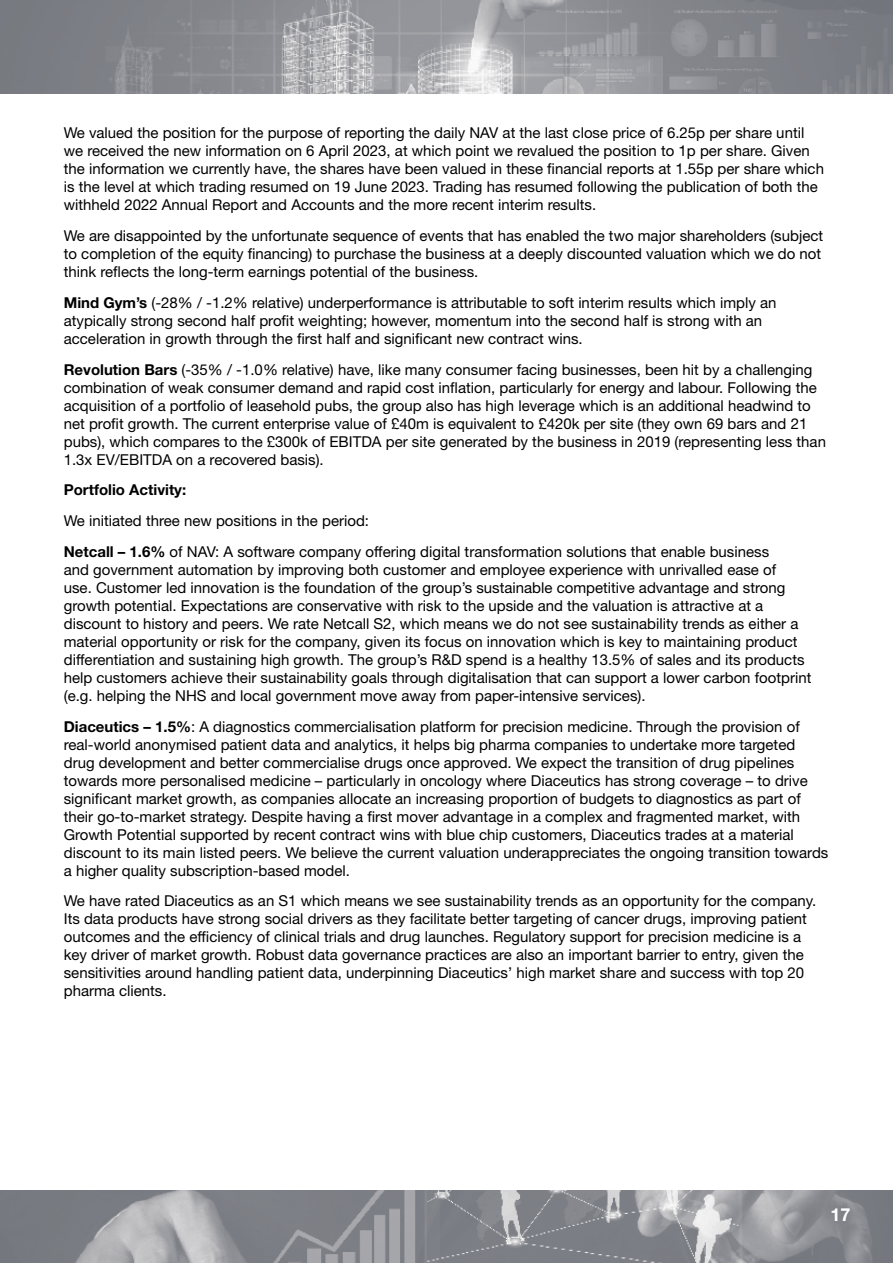
<style>
.page{position:relative;width:893px;height:1263px;background:#fff}
.page>*{position:absolute;margin:0;border:0;box-sizing:border-box;transform-origin:0 0}
.t1{font:700 18px "Helvetica Neue LT Std";color:#fff}
.t2{font:15px/18px "Helvetica Neue LT Std";color:#000}
.t3{font:700 15px "Helvetica Neue LT Std";color:#000}
.s1{font-weight:700}
</style>
<div class="page">
<img style="left:0;top:1191px;width:893px;height:72px">
<img style="left:0;top:0;width:893px;height:94px">
<p class="t2" style="left:64px;top:124px;width:762px">We valued the position for the purpose of reporting the daily NAV at the last close price of 6.25p per share until we received the new information on 6 April 2023, at which point we revalued the position to 1p per share. Given the information we currently have, the shares have been valued in these financial reports at 1.55p per share which is the level at which trading resumed on 19 June 2023. Trading has resumed following the publication of both the withheld 2022 Annual Report and Accounts and the more recent interim results.</p>
<p class="t2" style="left:64px;top:226px;width:761px">We are disappointed by the unfortunate sequence of events that has enabled the two major shareholders (subject to completion of the equity financing) to purchase the business at a deeply discounted valuation which we do not think reflects the long-term earnings potential of the business.</p>
<p class="t2" style="left:64px;top:293px;width:714px"><span class="s1">Mind Gym’s</span> (-28% / -1.2% relative) underperformance is attributable to soft interim results which imply an atypically strong second half profit weighting; however, momentum into the second half is strong with an acceleration in growth through the first half and significant new contract wins.</p>
<p class="t2" style="left:64px;top:360px;width:764px"><span class="s1">Revolution Bars</span> (-35% / -1.0% relative) have, like many consumer facing businesses, been hit by a challenging combination of weak consumer demand and rapid cost inflation, particularly for energy and labour. Following the acquisition of a portfolio of leasehold pubs, the group also has high leverage which is an additional headwind to net profit growth. The current enterprise value of £40m is equivalent to £420k per site (they own 69 bars and 21 pubs), which compares to the £300k of EBITDA per site generated by the business in 2019 (representing less than 1.3x EV/EBITDA on a recovered basis).</p>
<p class="t3" style="left:64px;top:481px;width:124px">Portfolio Activity:</p>
<p class="t2" style="left:64px;top:505px;width:707px;line-height:30.8px">We initiated three new positions in the period:<br><span class="s1">Netcall – 1.6%</span> of NAV: A software company offering digital transformation solutions that enable business</p>
<p class="t2" style="left:64px;top:560px;width:749px">and government automation by improving both customer and employee experience with unrivalled ease of<br>use. Customer led innovation is the foundation of the group’s sustainable competitive advantage and strong growth potential. Expectations are conservative with risk to the upside and the valuation is attractive at a discount to history and peers. We rate Netcall S2, which means we do not see sustainability trends as either a material opportunity or risk for the company, given its focus on innovation which is key to maintaining product differentiation and sustaining high growth. The group’s R&amp;D spend is a healthy 13.5% of sales and its products help customers achieve their sustainability goals through digitalisation that can support a lower carbon footprint (e.g. helping the NHS and local government move away from paper-intensive services).</p>
<p class="t2" style="left:64px;top:717px;width:766px"><span class="s1">Diaceutics – 1.5%</span>: A diagnostics commercialisation platform for precision medicine. Through the provision of real-world anonymised patient data and analytics, it helps big pharma companies to undertake more targeted drug development and better commercialise drugs once approved. We expect the transition of drug pipelines towards more personalised medicine – particularly in oncology where Diaceutics has strong coverage – to drive significant market growth, as companies allocate an increasing proportion of budgets to diagnostics as part of their go-to-market strategy. Despite having a first mover advantage in a complex and fragmented market, with Growth Potential supported by recent contract wins with blue chip customers, Diaceutics trades at a material discount to its main listed peers. We believe the current valuation underappreciates the ongoing transition towards a higher quality subscription-based model.</p>
<p class="t2" style="left:64px;top:892px;width:754px">We have rated Diaceutics as an S1 which means we see sustainability trends as an opportunity for the company.<br>Its data products have strong social drivers as they facilitate better targeting of cancer drugs, improving patient outcomes and the efficiency of clinical trials and drug launches. Regulatory support for precision medicine is a key driver of market growth. Robust data governance practices are also an important barrier to entry, given the sensitivities around handling patient data, underpinning Diaceutics’ high market share and success with top 20 pharma clients.</p>
<p class="t1" style="left:830px;top:1203px;width:22px">17</p>
</div>
